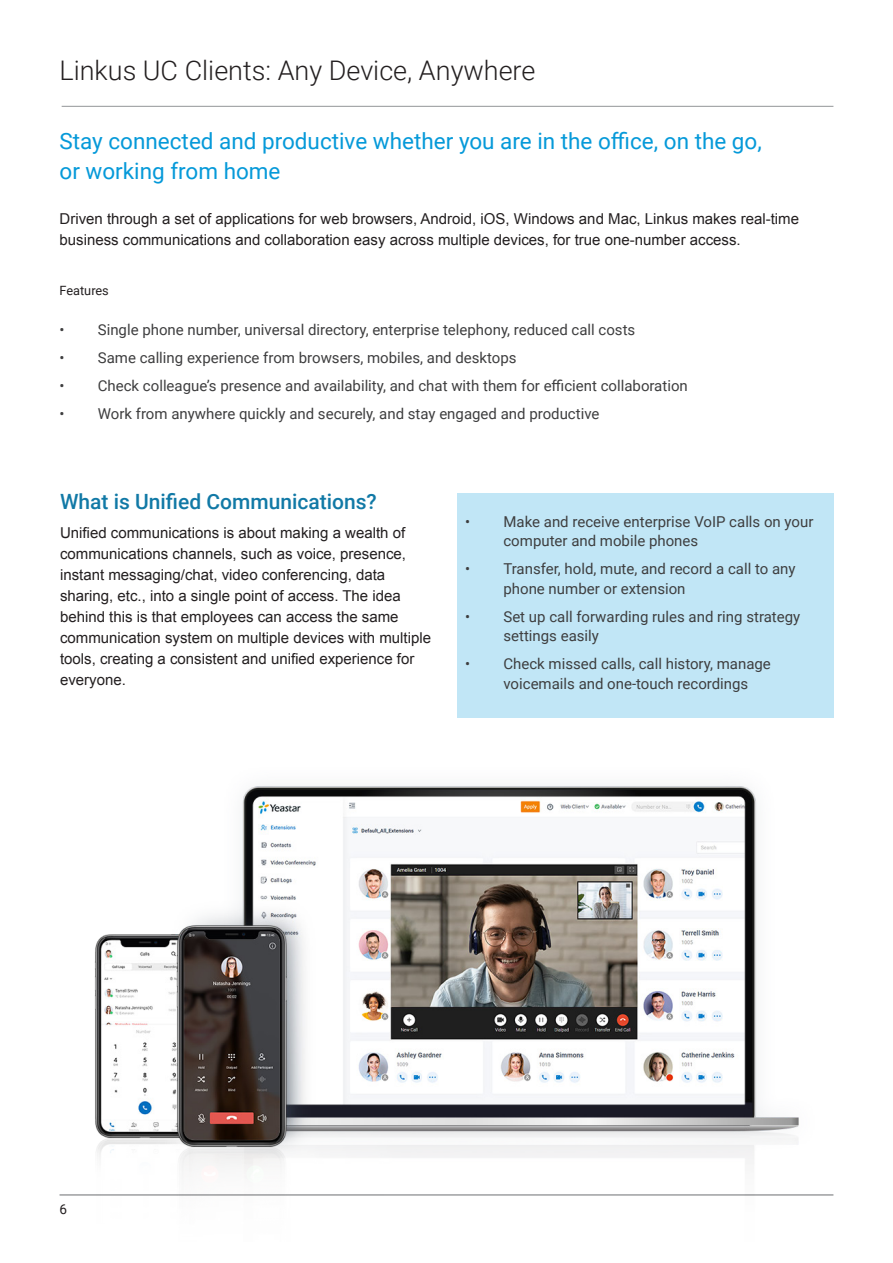
<style>
.page{position:relative;width:893px;height:1263px;background:#fff}
.page>*{position:absolute;margin:0;border:0;box-sizing:border-box;transform-origin:0 0}
.t1{font:300 27px "Roboto";color:#231f20}
.t2{font:22.5px/30px "Roboto";color:#0599d9}
.t3{font:500 21px "Roboto";color:#1179a6}
.t4{font:15px/19.5px "Roboto";color:#3e3e3f}
.t5{font:15px/21px "Arial";color:#231f20}
.t6{font:13.5px "Roboto";color:#231f20}
.t7{font:12.75px "Roboto";color:#231f20}
</style>
<div class="page">
<hr style="left:62px;top:106px;width:771px;height:1px;background:#939598">
<div style="left:457px;top:493px;width:376px;height:225px;background:#c1e6f6"></div>
<img style="left:59px;top:786px;width:775px;height:410px">
<p class="t1" style="left:60px;top:51px;width:477px">Linkus UC Clients: Any Device, Anywhere</p>
<p class="t2" style="left:60px;top:125px;width:704px">Stay connected and productive whether you are in the office, on the go, or working from home</p>
<p class="t5" style="left:60px;top:208px;width:741px">Driven through a set of applications for web browsers, Android, iOS, Windows and Mac, Linkus makes real-time business communications and collaboration easy across multiple devices, for true one-number access.</p>
<p class="t7" style="left:60px;top:281px;width:51px">Features</p>
<p class="t4" style="left:60px;top:320px;width:577px">• Single phone number, universal directory, enterprise telephony, reduced call costs</p>
<p class="t4" style="left:60px;top:348px;width:459px">• Same calling experience from browsers, mobiles, and desktops</p>
<p class="t4" style="left:60px;top:376px;width:630px">• Check colleague’s presence and availability, and chat with them for efficient collaboration</p>
<p class="t4" style="left:60px;top:404px;width:541px">• Work from anywhere quickly and securely, and stay engaged and productive</p>
<p class="t3" style="left:60px;top:487px;width:318px">What is Unified Communications?</p>
<p class="t5" style="left:60px;top:523px;width:372px">Unified communications is about making a wealth of communications channels, such as voice, presence, instant messaging/chat, video conferencing, data sharing, etc., into a single point of access. The idea behind this is that employees can access the same communication system on multiple devices with multiple tools, creating a consistent and unified experience for everyone.</p>
<p class="t4" style="left:503px;top:511px;width:311px;text-indent:-38px">• Make and receive enterprise VoIP calls on your computer and mobile phones</p>
<p class="t4" style="left:503px;top:558px;width:294px;text-indent:-38px">• Transfer, hold, mute, and record a call to any phone number or extension</p>
<p class="t4" style="left:503px;top:606px;width:298px;text-indent:-38px">• Set up call forwarding rules and ring strategy settings easily</p>
<p class="t4" style="left:503px;top:653px;width:269px;text-indent:-38px">• Check missed calls, call history, manage voicemails and one-touch recordings</p>
<p class="t6" style="left:60px;top:1199px;width:9px">6</p>
</div>
